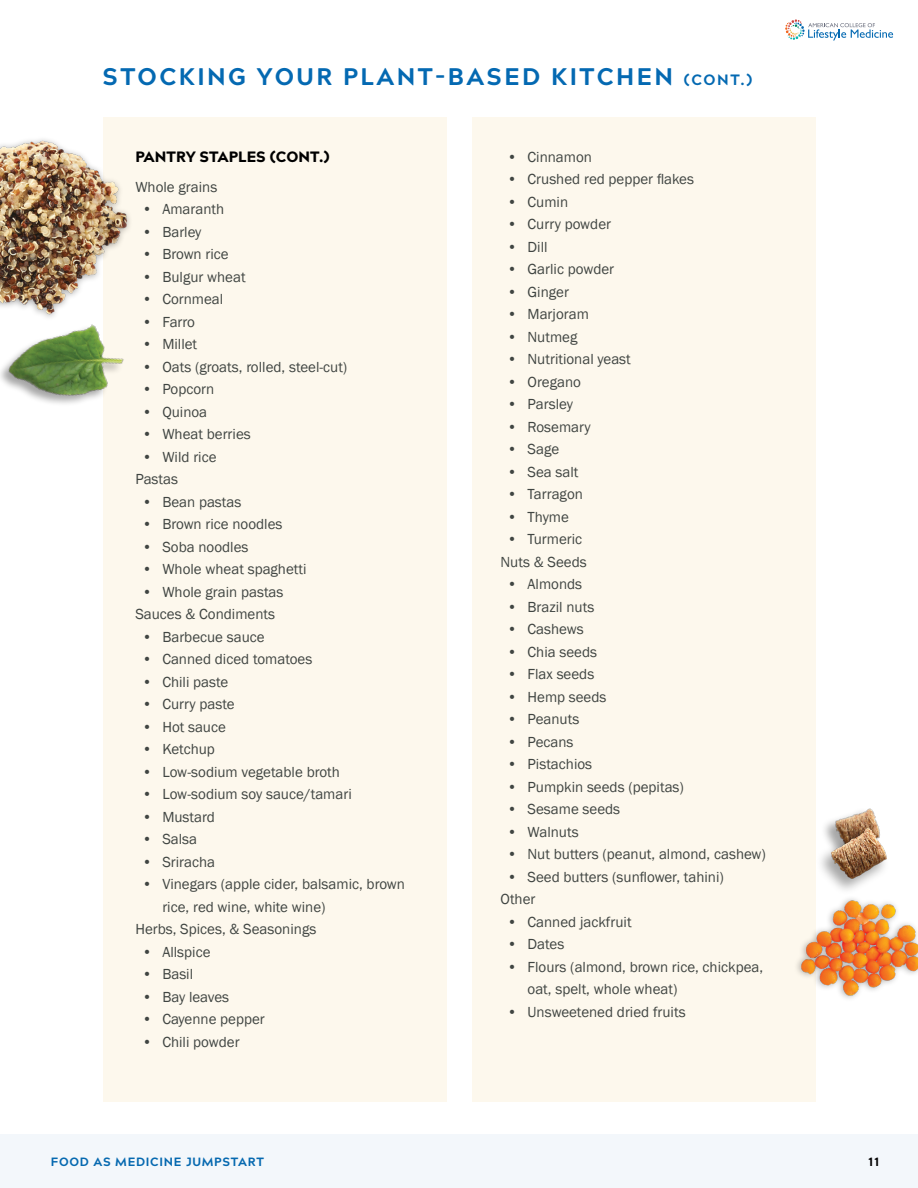
<style>
.page{position:relative;width:918px;height:1188px;background:#fff}
.page>*{position:absolute;margin:0;border:0;box-sizing:border-box;transform-origin:0 0}
.t1{font:800 24px "Acherus Grotesque";letter-spacing:.1em;color:#0469b2}
.t2{font:15px/22.5px "Franklin Gothic";color:#404542}
.t3{font:900 15px "Acherus Grotesque";color:#000}
.t4{font:800 12px "Acherus Grotesque";letter-spacing:.06em;color:#0669b0}
.t5{font:800 12px "Acherus Grotesque";color:#000}
.s1{font-size:15px}
</style>
<div class="page">
<div style="left:0;top:1134px;width:918px;height:54px;background:#f3f7fb"></div>
<svg style="left:785px;top:19px;width:108px;height:21px"></svg>
<img style="left:815px;top:791px;width:63px;height:34px">
<div style="left:103px;top:117px;width:344px;height:985px;background:#fdf8ed"></div>
<div style="left:472px;top:117px;width:343px;height:985px;background:#fdf8ed"></div>
<img style="left:815px;top:825px;width:72px;height:66px">
<img style="left:0;top:139px;width:130px;height:164px">
<img style="left:797px;top:891px;width:121px;height:110px">
<img style="left:0;top:303px;width:124px;height:101px">
<h1 class="t1" style="left:103px;top:56px;width:651px">STOCKING YOUR PLANT-BASED KITCHEN <span class="s1">(CONT.)</span></h1>
<p class="t3" style="left:135px;top:144px;width:196px">PANTRY STAPLES (CONT.)</p>
<p class="t2" style="left:135px;top:176px;width:83px">Whole grains</p>
<p class="t2" style="left:142px;top:198px;width:84px">• Amaranth</p>
<p class="t2" style="left:142px;top:221px;width:61px">• Barley</p>
<p class="t2" style="left:142px;top:243px;width:88px">• Brown rice</p>
<p class="t2" style="left:142px;top:266px;width:105px">• Bulgur wheat</p>
<p class="t2" style="left:142px;top:288px;width:83px">• Cornmeal</p>
<p class="t2" style="left:142px;top:311px;width:54px">• Farro</p>
<p class="t2" style="left:142px;top:333px;width:57px">• Millet</p>
<p class="t2" style="left:142px;top:356px;width:207px">• Oats (groats, rolled, steel-cut)</p>
<p class="t2" style="left:142px;top:378px;width:74px">• Popcorn</p>
<p class="t2" style="left:142px;top:401px;width:67px">• Quinoa</p>
<p class="t2" style="left:142px;top:423px;width:110px">• Wheat berries</p>
<p class="t2" style="left:135px;top:446px;width:83px;text-indent:7px">• Wild rice<br>Pastas</p>
<p class="t2" style="left:142px;top:491px;width:101px">• Bean pastas</p>
<p class="t2" style="left:142px;top:513px;width:142px">• Brown rice noodles</p>
<p class="t2" style="left:142px;top:536px;width:108px">• Soba noodles</p>
<p class="t2" style="left:142px;top:558px;width:166px">• Whole wheat spaghetti</p>
<p class="t2" style="left:135px;top:581px;width:150px;text-align:center">• Whole grain pastas<br>Sauces &amp; Condiments</p>
<p class="t2" style="left:142px;top:626px;width:124px">• Barbecue sauce</p>
<p class="t2" style="left:142px;top:648px;width:172px">• Canned diced tomatoes</p>
<p class="t2" style="left:142px;top:671px;width:88px">• Chili paste</p>
<p class="t2" style="left:142px;top:693px;width:94px">• Curry paste</p>
<p class="t2" style="left:142px;top:716px;width:85px">• Hot sauce</p>
<p class="t2" style="left:142px;top:738px;width:74px">• Ketchup</p>
<p class="t2" style="left:142px;top:761px;width:199px">• Low-sodium vegetable broth</p>
<p class="t2" style="left:142px;top:783px;width:211px">• Low-sodium soy sauce/tamari</p>
<p class="t2" style="left:142px;top:806px;width:74px">• Mustard</p>
<p class="t2" style="left:142px;top:828px;width:57px">• Salsa</p>
<p class="t2" style="left:142px;top:851px;width:75px">• Sriracha</p>
<p class="t2" style="left:142px;top:873px;width:264px">• Vinegars (apple cider, balsamic, brown</p>
<p class="t2" style="left:162px;top:896px;width:165px">rice, red wine, white wine)</p>
<p class="t2" style="left:135px;top:918px;width:182px">Herbs, Spices, &amp; Seasonings</p>
<p class="t2" style="left:142px;top:941px;width:70px">• Allspice</p>
<p class="t2" style="left:142px;top:963px;width:53px">• Basil</p>
<p class="t2" style="left:142px;top:986px;width:89px">• Bay leaves</p>
<p class="t2" style="left:142px;top:1008px;width:124px">• Cayenne pepper</p>
<p class="t2" style="left:142px;top:1031px;width:99px">• Chili powder</p>
<p class="t2" style="left:507px;top:146px;width:86px">• Cinnamon</p>
<p class="t2" style="left:507px;top:169px;width:188px">• Crushed red pepper flakes</p>
<p class="t2" style="left:507px;top:191px;width:62px">• Cumin</p>
<p class="t2" style="left:507px;top:214px;width:105px">• Curry powder</p>
<p class="t2" style="left:507px;top:236px;width:42px">• Dill</p>
<p class="t2" style="left:507px;top:259px;width:108px">• Garlic powder</p>
<p class="t2" style="left:507px;top:281px;width:63px">• Ginger</p>
<p class="t2" style="left:507px;top:304px;width:83px">• Marjoram</p>
<p class="t2" style="left:507px;top:326px;width:72px">• Nutmeg</p>
<p class="t2" style="left:507px;top:349px;width:125px">• Nutritional yeast</p>
<p class="t2" style="left:507px;top:371px;width:75px">• Oregano</p>
<p class="t2" style="left:507px;top:394px;width:67px">• Parsley</p>
<p class="t2" style="left:507px;top:416px;width:85px">• Rosemary</p>
<p class="t2" style="left:507px;top:439px;width:53px">• Sage</p>
<p class="t2" style="left:507px;top:461px;width:73px">• Sea salt</p>
<p class="t2" style="left:507px;top:484px;width:77px">• Tarragon</p>
<p class="t2" style="left:507px;top:506px;width:63px">• Thyme</p>
<p class="t2" style="left:501px;top:529px;width:88px;text-align:center">• Turmeric<br>Nuts &amp; Seeds</p>
<p class="t2" style="left:507px;top:574px;width:76px">• Almonds</p>
<p class="t2" style="left:507px;top:596px;width:89px">• Brazil nuts</p>
<p class="t2" style="left:507px;top:619px;width:78px">• Cashews</p>
<p class="t2" style="left:507px;top:641px;width:91px">• Chia seeds</p>
<p class="t2" style="left:507px;top:664px;width:88px">• Flax seeds</p>
<p class="t2" style="left:507px;top:686px;width:101px">• Hemp seeds</p>
<p class="t2" style="left:507px;top:709px;width:73px">• Peanuts</p>
<p class="t2" style="left:507px;top:731px;width:68px">• Pecans</p>
<p class="t2" style="left:507px;top:754px;width:86px">• Pistachios</p>
<p class="t2" style="left:507px;top:776px;width:178px">• Pumpkin seeds (pepitas)</p>
<p class="t2" style="left:507px;top:799px;width:114px">• Sesame seeds</p>
<p class="t2" style="left:507px;top:821px;width:73px">• Walnuts</p>
<p class="t2" style="left:507px;top:844px;width:260px">• Nut butters (peanut, almond, cashew)</p>
<p class="t2" style="left:501px;top:866px;width:225px;text-indent:7px">• Seed butters (sunflower, tahini)<br>Other</p>
<p class="t2" style="left:507px;top:911px;width:126px">• Canned jackfruit</p>
<p class="t2" style="left:507px;top:934px;width:59px">• Dates</p>
<p class="t2" style="left:528px;top:956px;width:237px;text-indent:-20px">• Flours (almond, brown rice, chickpea, oat, spelt, whole wheat)</p>
<p class="t2" style="left:507px;top:1001px;width:180px">• Unsweetened dried fruits</p>
<p class="t4" style="left:51px;top:1151px;width:215px">FOOD AS MEDICINE JUMPSTART</p>
<p class="t5" style="left:869px;top:1151px;width:12px">11</p>
</div>
